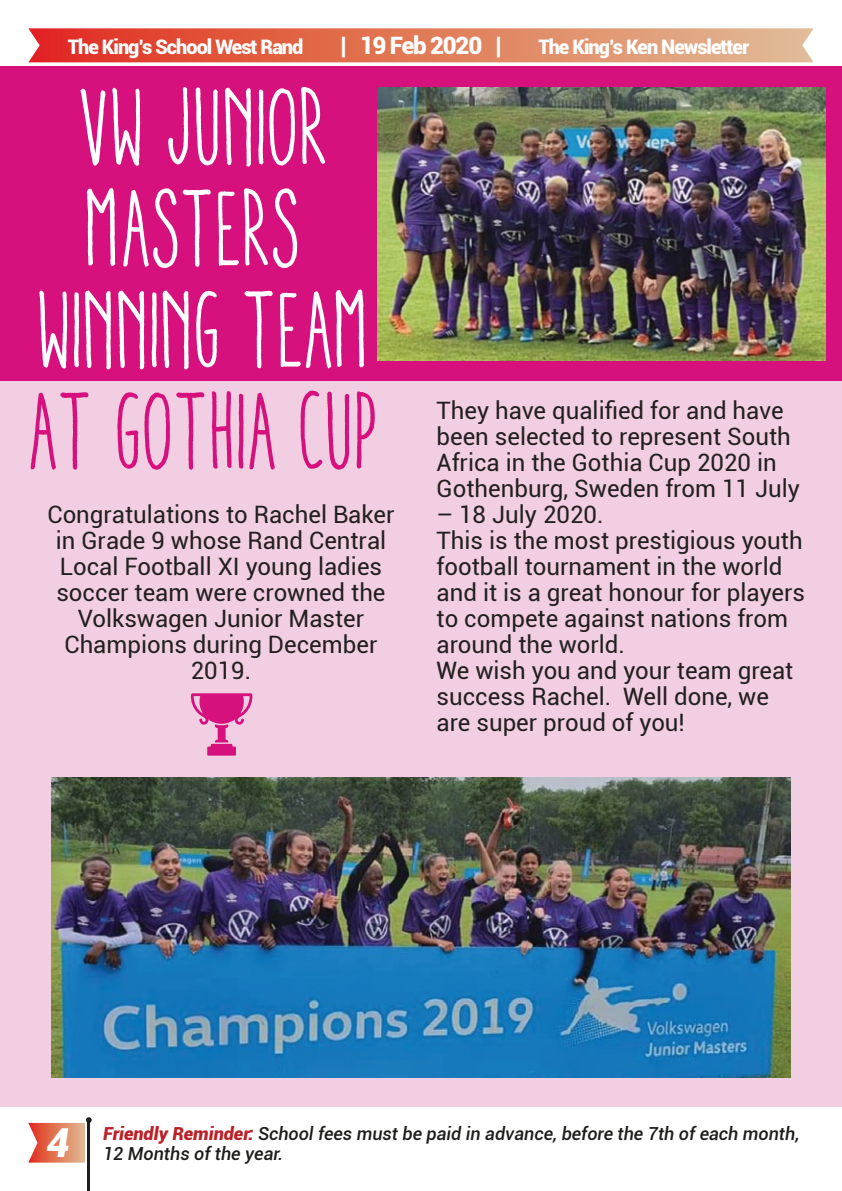
<style>
.page{position:relative;width:842px;height:1191px;background:#fff}
.page>*{position:absolute;margin:0;border:0;box-sizing:border-box;transform-origin:0 0}
.t1{font:condensed 108.8px/101.4px "Aracne";color:#fff;text-align:center;scale:.79 1}
.t2{font:condensed 108.8px "Aracne";color:#d6117e;scale:.79 1}
.t3{font:italic 900 40px "Roboto";color:#fff}
.t4{font:24px/26px "Roboto";color:#231f20}
.t5{font:900 24px "Roboto";letter-spacing:-.05em;color:#fff}
.t6{font:900 20px "Roboto";letter-spacing:-.05em;color:#fff}
.t7{font:italic 500 18px "Roboto";color:#1d1d1b}
.s1{font-weight:900;color:#bc2026}
</style>
<div class="page">
<div style="left:0;top:287px;width:842px;height:819px;background:#f1cee2"></div>
<div style="left:0;top:67px;width:842px;height:314px;background:#d6117e"></div>
<svg style="left:28px;top:28px;width:786px;height:34px;background:#e17a5d"></svg>
<hr style="left:87px;top:1120px;width:3px;height:71px;background:#1d1d1b">
<svg style="left:28px;top:1117px;width:64px;height:45px"></svg>
<img style="left:377px;top:87px;width:449px;height:273px">
<img style="left:51px;top:777px;width:740px;height:300px">
<svg style="left:190px;top:693px;width:63px;height:62px"></svg>
<p class="t6" style="left:68px;top:32px;width:237px">The King’s School West Rand</p>
<p class="t5" style="left:340px;top:28px;width:162px">| 19 Feb 2020 |</p>
<p class="t6" style="left:538px;top:32px;width:212px">The King’s Ken Newsletter</p>
<h1 class="t1" style="left:39px;top:74px;width:424px">VW JUNIOR<br>MASTERS<br>WINNING TEAM</h1>
<h1 class="t2" style="left:31px;top:368px;width:444px">AT GOTHIA CUP</h1>
<p class="t4" style="left:47px;top:500px;width:349px;text-align:center">Congratulations to Rachel Baker in Grade 9 whose Rand Central<br>Local Football XI young ladies soccer team were crowned the<br>Volkswagen Junior Master<br>Champions during December<br>2019.</p>
<p class="t4" style="left:437px;top:396px;width:365px">They have qualified for and have been selected to represent South<br>Africa in the Gothia Cup 2020 in<br>Gothenburg, Sweden from 11 July</p>
<p class="t4" style="left:437px;top:500px;width:370px">– 18 July 2020.<br>This is the most prestigious youth football tournament in the world and it is a great honour for players to compete against nations from around the world.<br>We wish you and your team great success Rachel. Well done, we are super proud of you!</p>
<h2 class="t3" style="left:46px;top:1114px;width:25px">4</h2>
<p class="t7" style="left:103px;top:1120px;width:698px"><span class="s1">Friendly Reminder:</span> School fees must be paid in advance, before the 7th of each month,</p>
<p class="t7" style="left:103px;top:1140px;width:182px">12 Months of the year.</p>
</div>
